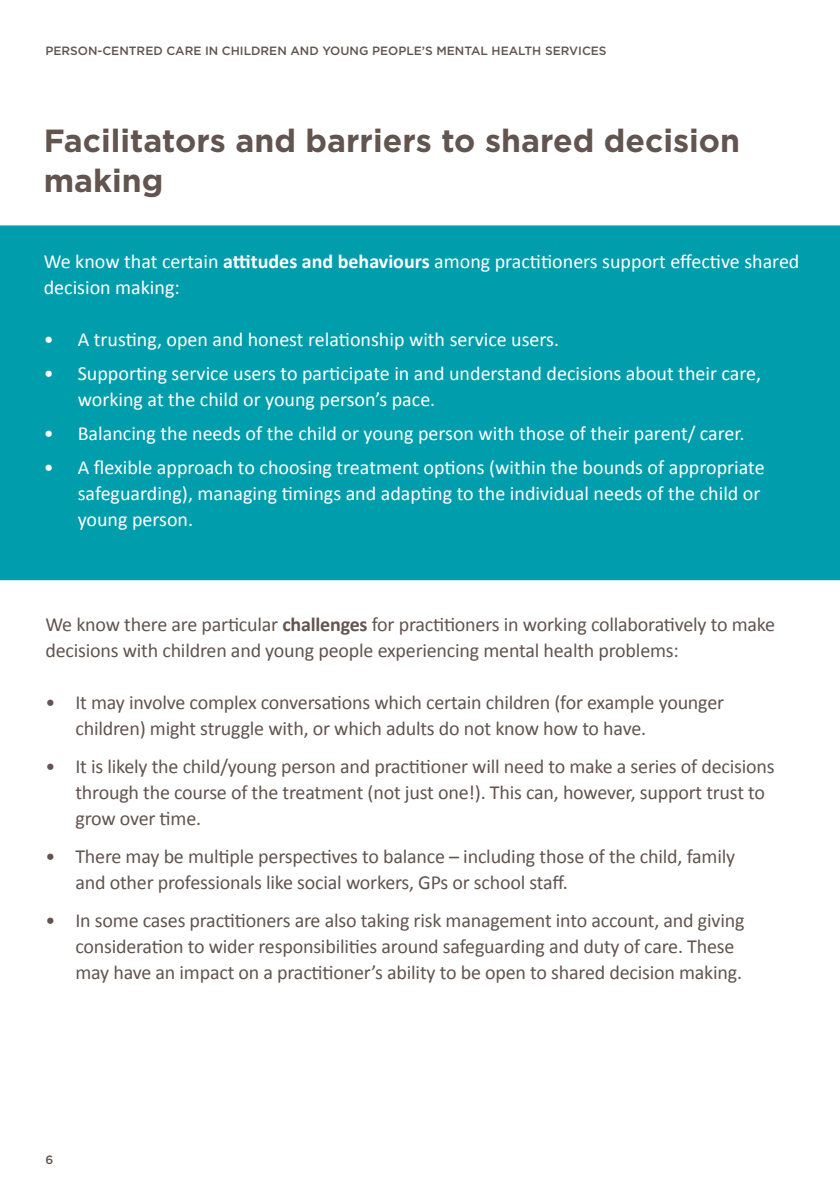
<style>
.page{position:relative;width:840px;height:1191px;background:#fff}
.page>*{position:absolute;margin:0;border:0;box-sizing:border-box;transform-origin:0 0}
.t1{font:700 32px/40px "Gotham";color:#62544e}
.t2{font:20px/26px "Calibri";letter-spacing:-.01em;color:#62544e}
.t3{font:20px/26px "Calibri";color:#fff}
.t4{font:500 12px "Gotham";color:#62544e}
.s1{font-weight:700}
</style>
<div class="page">
<div style="left:0;top:225px;width:839px;height:355px;background:#009ead"></div>
<p class="t4" style="left:45px;top:43px;width:562px">PERSON-CENTRED CARE IN CHILDREN AND YOUNG PEOPLE’S MENTAL HEALTH SERVICES</p>
<p class="t1" style="left:44px;top:120px;width:697px">Facilitators and barriers to shared decision making</p>
<p class="t3" style="left:44px;top:248px;width:756px">We know that certain <span class="s1">attitudes and behaviours</span> among practitioners support effective shared decision making:</p>
<p class="t3" style="left:44px;top:326px;width:516px">• A trusting, open and honest relationship with service users.</p>
<p class="t3" style="left:78px;top:360px;width:684px;text-indent:-34px">• Supporting service users to participate in and understand decisions about their care, working at the child or young person’s pace.</p>
<p class="t3" style="left:44px;top:420px;width:702px">• Balancing the needs of the child or young person with those of their parent/ carer.</p>
<p class="t3" style="left:78px;top:454px;width:688px;text-indent:-34px">• A flexible approach to choosing treatment options (within the bounds of appropriate safeguarding), managing timings and adapting to the individual needs of the child or young person.</p>
<p class="t2" style="left:45px;top:611px;width:730px">We know there are particular <span class="s1">challenges</span> for practitioners in working collaboratively to make decisions with children and young people experiencing mental health problems:</p>
<p class="t2" style="left:75px;top:689px;width:649px;text-indent:-30px">• It may involve complex conversations which certain children (for example younger children) might struggle with, or which adults do not know how to have.</p>
<p class="t2" style="left:75px;top:753px;width:700px;text-indent:-30px">• It is likely the child/young person and practitioner will need to make a series of decisions through the course of the treatment (not just one!). This can, however, support trust to grow over time.</p>
<p class="t2" style="left:75px;top:843px;width:661px;text-indent:-30px">• There may be multiple perspectives to balance – including those of the child, family and other professionals like social workers, GPs or school staff.</p>
<p class="t2" style="left:75px;top:907px;width:670px;text-indent:-30px">• In some cases practitioners are also taking risk management into account, and giving consideration to wider responsibilities around safeguarding and duty of care. These may have an impact on a practitioner’s ability to be open to shared decision making.</p>
<p class="t4" style="left:45px;top:1151px;width:9px">6</p>
</div>
